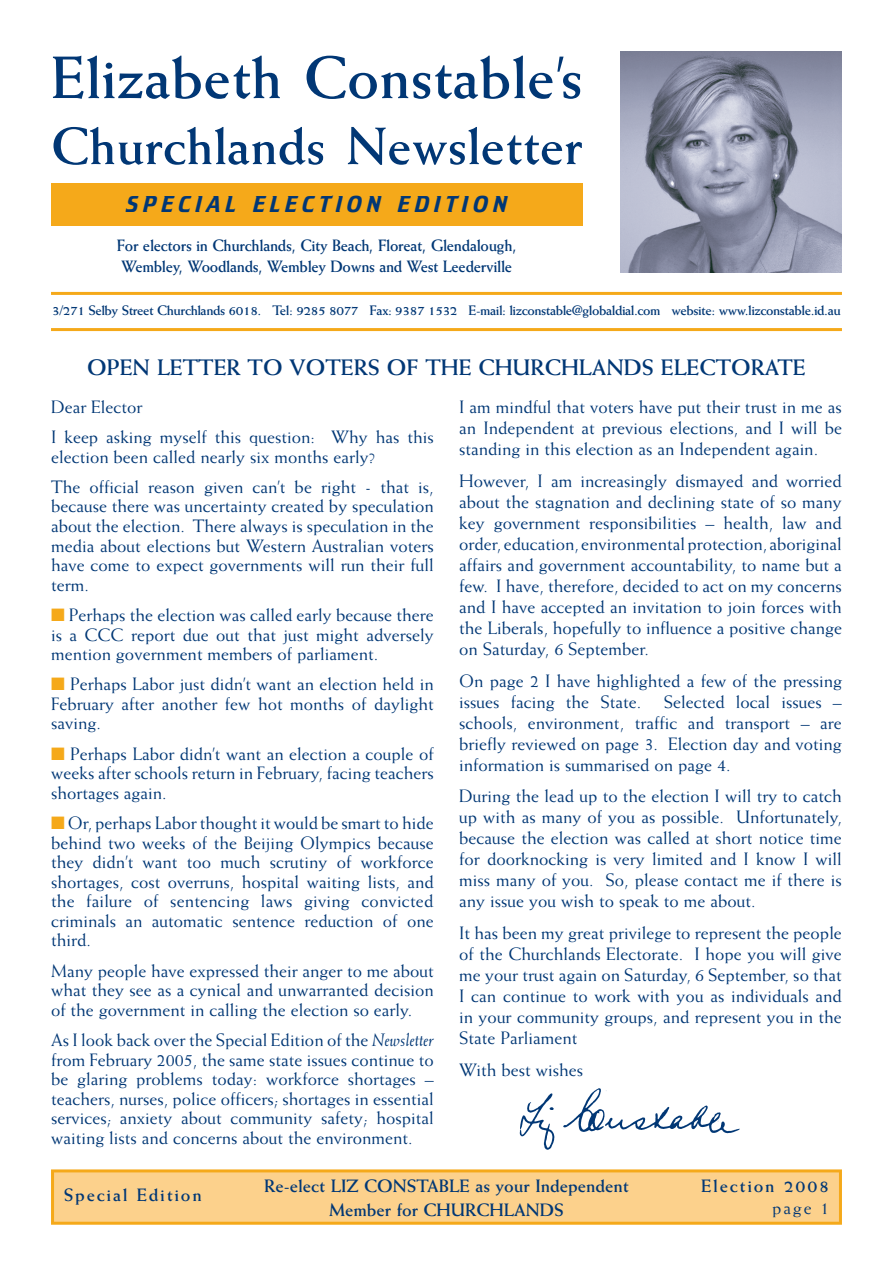
<style>
.page{position:relative;width:893px;height:1263px;background:#fff}
.page>*{position:absolute;margin:0;border:0;box-sizing:border-box;transform-origin:0 0}
.t1{font:700 60px "Weiss";color:#013775}
.t2{font:700 52.5px "Weiss";color:#013775}
.t3{font:24px "Crillee Bld";letter-spacing:.2em;color:#013775}
.Headings{font:700 22.5px "Weiss";color:#013775}
.LizC-Galley{font:18px/19.5px "Weiss";color:#013775;text-align:justify}
.t4{font:700 18px "Weiss";color:#013775}
.t5{font:700 18px "Weiss";letter-spacing:.1em;color:#013775}
.t6{font:700 16.5px/21px "Weiss";letter-spacing:-.015em;color:#013775;scale:.95 1}
.t7{font:700 13.8px "Weiss";letter-spacing:-.03em;color:#013775}
.s1{color:#f5a91a}
.s2{font-style:italic}
</style>
<div class="page">
<img style="left:621px;top:51px;width:221px;height:221px">
<hr style="left:51px;top:292px;width:791px;height:3px;background:#f5a91a">
<hr style="left:51px;top:328px;width:791px;height:3px;background:#f5a91a">
<div style="left:51px;top:183px;width:532px;height:42px;background:#f5a91a"></div>
<div style="left:51px;top:1169px;width:791px;height:56px;background:#fcd18c;border:3px solid #f5a91a"></div>
<img style="left:519px;top:1088px;width:221px;height:62px">
<p class="t1" style="left:51px;top:42px;width:533px">Elizabeth Constable’s</p>
<p class="t2" style="left:51px;top:115px;width:533px">Churchlands Newsletter</p>
<p class="t3" style="left:127px;top:188px;width:382px">SPECIAL ELECTION EDITION</p>
<p class="t6" style="left:117px;top:235px;width:423px">For electors in Churchlands, City Beach, Floreat, Glendalough,<br>Wembley, Woodlands, Wembley Downs and West Leederville</p>
<p class="t7" style="left:52px;top:302px;width:790px">3/271 Selby Street Churchlands 6018. Tel: 9285 8077 Fax: 9387 1532 E-mail: lizconstable@globaldial.com website: www.lizconstable.id.au</p>
<p class="Headings" style="left:87px;top:354px;width:98px">Open Lette</p>
<p class="Headings" style="left:227px;top:354px;width:96px">r to Vote</p>
<p class="Headings" style="left:354px;top:354px;width:269px">rs of the Churchlands</p>
<p class="Headings" style="left:661px;top:354px;width:29px">Electo</p>
<p class="Headings" style="left:751px;top:354px;width:42px">rate</p>
<p class="LizC-Galley" style="left:51px;top:397px;width:93px">Dear Elector</p>
<p class="LizC-Galley" style="left:51px;top:427px;width:384px">I keep asking myself this question: Why has this election been called nearly six months early?</p>
<p class="LizC-Galley" style="left:51px;top:477px;width:384px">The official reason given can’t be right - that is, because there was uncertainty created by speculation about the election. There always is speculation in the media about elections but Western Australian voters have come to expect governments will run their full term.</p>
<p class="LizC-Galley" style="left:51px;top:605px;width:384px"><span class="s1">■</span> Perhaps the election was called early because there is a CCC report due out that just might adversely mention government members of parliament.</p>
<p class="LizC-Galley" style="left:51px;top:674px;width:384px"><span class="s1">■</span> Perhaps Labor just didn’t want an election held in February after another few hot months of daylight saving.</p>
<p class="LizC-Galley" style="left:51px;top:743px;width:384px"><span class="s1">■</span> Perhaps Labor didn’t want an election a couple of weeks after schools return in February, facing teachers shortages again.</p>
<p class="LizC-Galley" style="left:51px;top:813px;width:384px"><span class="s1">■</span> Or, perhaps Labor thought it would be smart to hide behind two weeks of the Beijing Olympics because they didn’t want too much scrutiny of workforce shortages, cost overruns, hospital waiting lists, and the failure of sentencing laws giving convicted criminals an automatic sentence reduction of one third.</p>
<p class="LizC-Galley" style="left:51px;top:960px;width:384px">Many people have expressed their anger to me about what they see as a cynical and unwarranted decision of the government in calling the election so early.</p>
<p class="LizC-Galley" style="left:51px;top:1030px;width:384px">As I look back over the Special Edition of the <span class="s2">Newsletter </span>from February 2005, the same state issues continue to be glaring problems today: workforce shortages – teachers, nurses, police officers; shortages in essential services; anxiety about community safety; hospital waiting lists and concerns about the environment.</p>
<p class="LizC-Galley" style="left:459px;top:396px;width:384px;line-height:21px">I am mindful that voters have put their trust in me as an Independent at previous elections, and I will be standing in this election as an Independent again.</p>
<p class="LizC-Galley" style="left:459px;top:470px;width:384px;line-height:21px">However, I am increasingly dismayed and worried about the stagnation and declining state of so many key government responsibilities – health, law and order, education, environmental protection, aboriginal affairs and government accountability, to name but a few. I have, therefore, decided to act on my concerns and I have accepted an invitation to join forces with the Liberals, hopefully to influence a positive change on Saturday, 6 September.</p>
<p class="LizC-Galley" style="left:459px;top:670px;width:384px;line-height:21px">On page 2 I have highlighted a few of the pressing issues facing the State. Selected local issues – schools, environment, traffic and transport – are briefly reviewed on page 3. Election day and voting information is summarised on page 4.</p>
<p class="LizC-Galley" style="left:459px;top:785px;width:384px;line-height:21px">During the lead up to the election I will try to catch up with as many of you as possible. Unfortunately, because the election was called at short notice time for doorknocking is very limited and I know I will miss many of you. So, please contact me if there is any issue you wish to speak to me about.</p>
<p class="LizC-Galley" style="left:459px;top:922px;width:384px;line-height:21px">It has been my great privilege to represent the people of the Churchlands Electorate. I hope you will give me your trust again on Saturday, 6 September, so that I can continue to work with you as individuals and in your community groups, and represent you in the State Parliament</p>
<p class="LizC-Galley" style="left:459px;top:1060px;width:125px">With best wishes</p>
<p class="t5" style="left:64px;top:1184px;width:140px">Special Edition</p>
<p class="t4" style="left:264px;top:1175px;width:366px">Re-elect LIZ CONSTABLE as your Independent</p>
<p class="t4" style="left:329px;top:1199px;width:122px">Member for CHUR</p>
<p class="t4" style="left:476px;top:1199px;width:89px">CHLANDS</p>
<p class="t5" style="left:701px;top:1175px;width:130px">Election 2008</p>
<p class="LizC-Galley" style="left:772px;top:1197px;width:58px">page 1</p>
</div>
